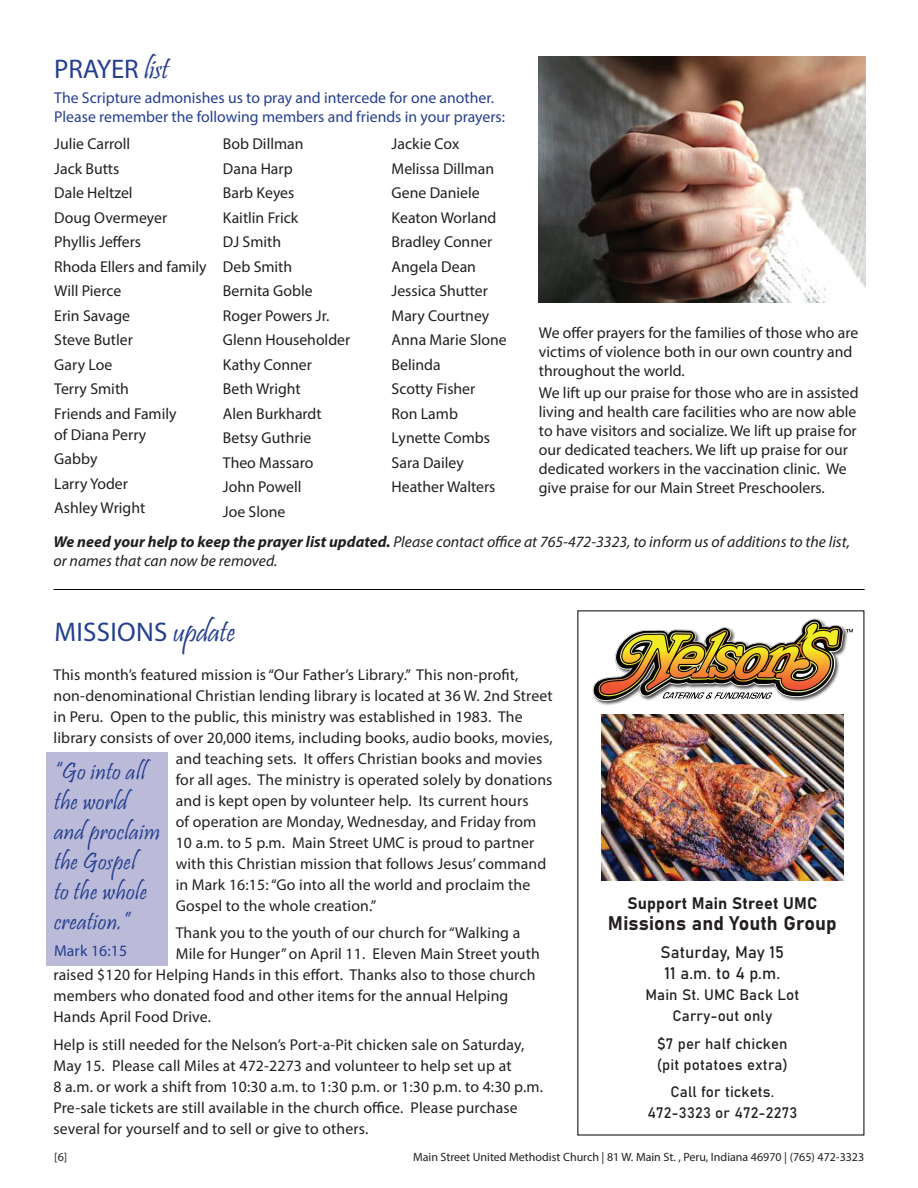
<style>
.page{position:relative;width:918px;height:1188px;background:#fff}
.page>*{position:absolute;margin:0;border:0;box-sizing:border-box;transform-origin:0 0}
.t1{font:27px "Myriad Pro";letter-spacing:.01em;color:#253f8e}
.t2{font:24.75px/30px "Pristina";letter-spacing:.01em;color:#253f8e}
.t3{font:19.5px "Bahnschrift";letter-spacing:.01em;color:#231f20}
.t4{font:16.5px/21px "Bahnschrift";letter-spacing:.01em;color:#231f20}
.t5{font:15.75px/24.5px "Myriad Pro";letter-spacing:.005em;color:#231f20}
.t6{font:italic 15.75px/18.9px "Myriad Pro";color:#231f20}
.t7{font:15.75px/18.9px "Myriad Pro";color:#253f8e}
.t8{font:15px/21px "Bahnschrift";letter-spacing:.01em;color:#231f20;text-align:center}
.t9{font:12px "Myriad Pro";color:#231f20}
.s1{font-family:"Pristina";font-size:30px}
.s2{font-weight:700}
</style>
<div class="page">
<div style="left:46px;top:753px;width:122px;height:213px;background:#bbbbd9"></div>
<img style="left:539px;top:56px;width:326px;height:246px">
<img style="left:592px;top:618px;width:261px;height:88px">
<img style="left:601px;top:714px;width:242px;height:166px">
<hr style="left:54px;top:589px;width:811px;height:1px;background:#000">
<h1 class="t1" style="left:54px;top:52px;width:116px">PRAYER <span class="s1">list</span></h1>
<p class="t7" style="left:54px;top:88px;width:452px">The Scripture admonishes us to pray and intercede for one another.<br>Please remember the following members and friends in your prayers:</p>
<p class="t5" style="left:54px;top:132px;width:154px">Julie Carroll<br>Jack Butts<br>Dale Heltzel<br>Doug Overmeyer<br>Phyllis Jeffers<br>Rhoda Ellers and family<br>Will Pierce<br>Erin Savage<br>Steve Butler<br>Gary Loe<br>Terry Smith<br>Friends and Family</p>
<p class="t5" style="left:54px;top:422px;width:94px">of Diana Perry<br>Gabby<br>Larry Yoder<br>Ashley Wright</p>
<p class="t5" style="left:223px;top:132px;width:129px">Bob Dillman<br>Dana Harp<br>Barb Keyes<br>Kaitlin Frick<br>DJ Smith<br>Deb Smith<br>Bernita Goble<br>Roger Powers Jr.<br>Glenn Householder<br>Kathy Conner<br>Beth Wright<br>Alen Burkhardt<br>Betsy Guthrie<br>Theo Massaro<br>John Powell<br>Joe Slone</p>
<p class="t5" style="left:392px;top:131px;width:117px">Jackie Cox<br>Melissa Dillman<br>Gene Daniele<br>Keaton Worland<br>Bradley Conner<br>Angela Dean<br>Jessica Shutter<br>Mary Courtney<br>Anna Marie Slone<br>Belinda<br>Scotty Fisher<br>Ron Lamb<br>Lynette Combs<br>Sara Dailey<br>Heather Walters</p>
<p class="t6" style="left:54px;top:533px;width:798px"><span class="s2">We need your help to keep the prayer list updated.</span> Please contact office at 765-472-3323, to inform us of additions to the list, or names that can now be removed.</p>
<p class="t5" style="left:539px;top:323px;width:321px;line-height:18.9px">We offer prayers for the families of those who are victims of violence both in our own country and throughout the world.</p>
<p class="t5" style="left:539px;top:383px;width:321px;line-height:18.9px">We lift up our praise for those who are in assisted living and health care facilities who are now able to have visitors and socialize. We lift up praise for our dedicated teachers. We lift up praise for our dedicated workers in the vaccination clinic. We give praise for our Main Street Preschoolers.</p>
<h1 class="t1" style="left:55px;top:615px;width:182px">MISSIONS <span class="s1">update</span></h1>
<p class="t5" style="left:54px;top:662px;width:466px">This month’s featured mission is “Our Father’s Library.” This non-profit,</p>
<p class="t5" style="left:54px;top:683px;width:501px">non-denominational Christian lending library is located at 36 W. 2nd Street</p>
<p class="t5" style="left:54px;top:704px;width:471px">in Peru. Open to the public, this ministry was established in 1983. The</p>
<p class="t5" style="left:54px;top:725px;width:501px">library consists of over 20,000 items, including books, audio books, movies,</p>
<p class="t5" style="left:176px;top:746px;width:368px">and teaching sets. It offers Christian books and movies</p>
<p class="t5" style="left:176px;top:767px;width:378px">for all ages. The ministry is operated solely by donations</p>
<p class="t5" style="left:176px;top:788px;width:354px">and is kept open by volunteer help. Its current hours</p>
<p class="t5" style="left:176px;top:809px;width:362px">of operation are Monday, Wednesday, and Friday from</p>
<p class="t5" style="left:176px;top:830px;width:360px">10 a.m. to 5 p.m. Main Street UMC is proud to partner</p>
<p class="t5" style="left:176px;top:851px;width:372px">with this Christian mission that follows Jesus’ command</p>
<p class="t5" style="left:176px;top:872px;width:356px">in Mark 16:15: “Go into all the world and proclaim the</p>
<p class="t5" style="left:176px;top:893px;width:202px">Gospel to the whole creation.”</p>
<p class="t5" style="left:176px;top:921px;width:346px">Thank you to the youth of our church for “Walking a</p>
<p class="t5" style="left:176px;top:942px;width:366px">Mile for Hunger” on April 11. Eleven Main Street youth</p>
<p class="t5" style="left:54px;top:963px;width:483px">raised $120 for Helping Hands in this effort. Thanks also to those church</p>
<p class="t5" style="left:54px;top:984px;width:456px">members who donated food and other items for the annual Helping</p>
<p class="t5" style="left:54px;top:1005px;width:159px">Hands April Food Drive.</p>
<p class="t5" style="left:54px;top:1034px;width:491px;line-height:21px">Help is still needed for the Nelson’s Port-a-Pit chicken sale on Saturday, May 15. Please call Miles at 472-2273 and volunteer to help set up at<br>8 a.m. or work a shift from 10:30 a.m. to 1:30 p.m. or 1:30 p.m. to 4:30 p.m.<br>Pre-sale tickets are still available in the church office. Please purchase several for yourself and to sell or give to others.</p>
<h2 class="t2" style="left:54px;top:759px;width:107px">“Go into all the world and proclaim the Gospel<br>to the whole creation.”</h2>
<p class="t7" style="left:54px;top:941px;width:75px">Mark 16:15</p>
<p class="t4" style="left:627px;top:892px;width:191px">Support Main Street UMC</p>
<p class="t3" style="left:608px;top:909px;width:230px">Missions and Youth Group</p>
<p class="t4" style="left:661px;top:941px;width:125px">Saturday, May 15<br>11 a.m. to 4 p.m.</p>
<p class="t8" style="left:645px;top:983px;width:155px">Main St. UMC Back Lot<br>Carry-out only</p>
<p class="t8" style="left:657px;top:1032px;width:132px;text-align:left">$7 per half chicken (pit potatoes extra)</p>
<p class="t8" style="left:647px;top:1081px;width:152px">Call for tickets.<br>472-3323 or 472-2273</p>
<p class="t9" style="left:54px;top:1150px;width:14px">[6]</p>
<p class="t9" style="left:413px;top:1150px;width:453px">Main Street United Methodist Church | 81 W. Main St. , Peru, Indiana 46970 | (765) 472-3323</p>
</div>
